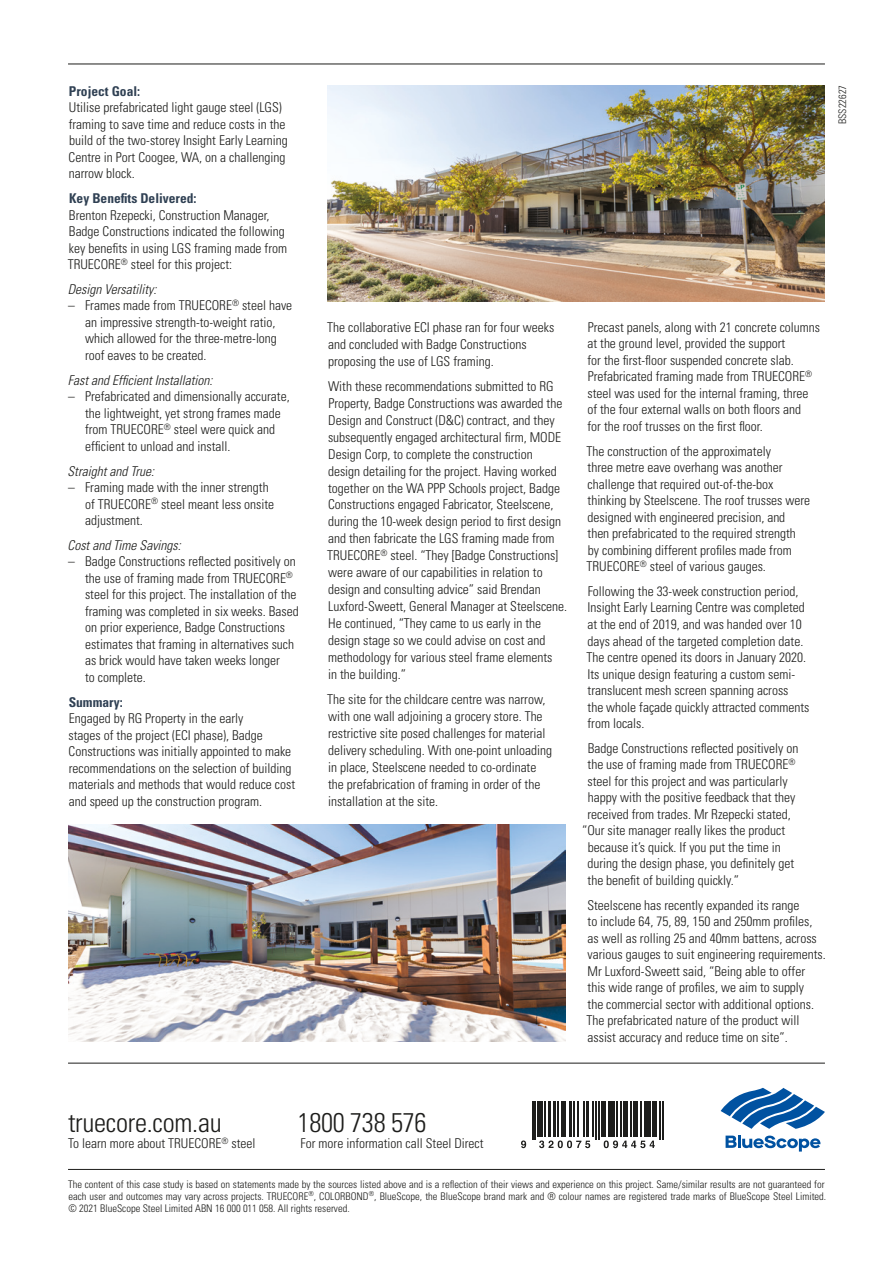
<style>
.page{position:relative;width:893px;height:1263px;background:#fff}
.page>*{position:absolute;margin:0;border:0;box-sizing:border-box;transform-origin:0 0}
.t1{font:300 condensed 27px "Univers";letter-spacing:-.01em;color:#1d1d1b}
._1__Body{font:300 condensed 13.5px/16.5px "Univers";color:#1d1d1b}
._5__Italics{font:italic 300 condensed 13.5px "Univers";color:#1d1d1b}
._3__Body_Head{font:700 condensed 13.5px "Univers";color:#2f4053}
._6__Caption{font:300 condensed 10.5px/12px "Univers";color:#1d1d1b}
</style>
<div class="page">
<hr style="left:68px;top:64px;width:757px;height:1px;background:#1d1d1b">
<hr style="left:68px;top:1169px;width:757px;height:1px;background:#1d1d1b">
<hr style="left:68px;top:1063px;width:757px;height:1px;background:#1d1d1b">
<svg style="left:721px;top:1088px;width:104px;height:41px"></svg>
<svg style="left:726px;top:1135px;width:94px;height:16px"></svg>
<img style="left:68px;top:825px;width:498px;height:217px">
<img style="left:327px;top:85px;width:498px;height:217px">
<hr style="left:532px;top:1101px;width:1px;height:39px;background:#1d1d1b">
<hr style="left:535px;top:1101px;width:1px;height:39px;background:#1d1d1b">
<div style="left:537px;top:1101px;width:6px;height:36px;background:#1d1d1b"></div>
<hr style="left:544px;top:1101px;width:2px;height:36px;background:#1d1d1b">
<hr style="left:548px;top:1101px;width:3px;height:36px;background:#1d1d1b">
<hr style="left:553px;top:1101px;width:3px;height:36px;background:#1d1d1b">
<hr style="left:557px;top:1101px;width:1px;height:36px;background:#1d1d1b">
<hr style="left:561px;top:1101px;width:4px;height:36px;background:#1d1d1b">
<hr style="left:569px;top:1101px;width:3px;height:36px;background:#1d1d1b">
<hr style="left:573px;top:1101px;width:2px;height:36px;background:#1d1d1b">
<hr style="left:578px;top:1101px;width:1px;height:36px;background:#1d1d1b">
<hr style="left:583px;top:1101px;width:2px;height:36px;background:#1d1d1b">
<hr style="left:586px;top:1101px;width:3px;height:36px;background:#1d1d1b">
<hr style="left:593px;top:1101px;width:1px;height:36px;background:#1d1d1b">
<hr style="left:596px;top:1101px;width:1px;height:39px;background:#1d1d1b">
<hr style="left:598px;top:1101px;width:2px;height:39px;background:#1d1d1b">
<hr style="left:601px;top:1101px;width:4px;height:36px;background:#1d1d1b">
<hr style="left:608px;top:1101px;width:1px;height:36px;background:#1d1d1b">
<hr style="left:611px;top:1101px;width:4px;height:36px;background:#1d1d1b">
<hr style="left:616px;top:1101px;width:2px;height:36px;background:#1d1d1b">
<hr style="left:620px;top:1101px;width:2px;height:36px;background:#1d1d1b">
<hr style="left:623px;top:1101px;width:4px;height:36px;background:#1d1d1b">
<hr style="left:630px;top:1101px;width:1px;height:36px;background:#1d1d1b">
<hr style="left:633px;top:1101px;width:4px;height:36px;background:#1d1d1b">
<hr style="left:640px;top:1101px;width:1px;height:36px;background:#1d1d1b">
<hr style="left:644px;top:1101px;width:4px;height:36px;background:#1d1d1b">
<hr style="left:650px;top:1101px;width:1px;height:36px;background:#1d1d1b">
<hr style="left:652px;top:1101px;width:4px;height:36px;background:#1d1d1b">
<hr style="left:659px;top:1101px;width:2px;height:39px;background:#1d1d1b">
<hr style="left:662px;top:1101px;width:1px;height:39px;background:#1d1d1b">
<svg style="left:521px;top:1140px;width:5px;height:8px"></svg>
<svg style="left:539px;top:1140px;width:51px;height:8px"></svg>
<svg style="left:604px;top:1140px;width:51px;height:8px"></svg>
<p class="_3__Body_Head" style="left:69px;top:83px;width:73px">Project Goal:</p>
<p class="_1__Body" style="left:69px;top:99px;width:221px">Utilise prefabricated light gauge steel (LGS) framing to save time and reduce costs in the build of the two-storey Insight Early Learning Centre in Port Coogee, WA, on a challenging narrow block.</p>
<p class="_3__Body_Head" style="left:69px;top:190px;width:129px">Key Benefits Delivered:</p>
<p class="_1__Body" style="left:68px;top:207px;width:221px">Brenton Rzepecki, Construction Manager, Badge Constructions indicated the following key benefits in using LGS framing made from TRUECORE<sup>®</sup> steel for this project:</p>
<p class="_5__Italics" style="left:68px;top:281px;width:90px">Design Versatility:</p>
<p class="_1__Body" style="left:85px;top:297px;width:209px;text-indent:-17px">– Frames made from TRUECORE<sup>®</sup> steel have an impressive strength-to-weight ratio, which allowed for the three-metre-long roof eaves to be created.</p>
<p class="_5__Italics" style="left:68px;top:372px;width:146px">Fast and Efficient Installation:</p>
<p class="_1__Body" style="left:85px;top:388px;width:206px;text-indent:-17px">– Prefabricated and dimensionally accurate, the lightweight, yet strong frames made from TRUECORE<sup>®</sup> steel were quick and efficient to unload and install.</p>
<p class="_5__Italics" style="left:68px;top:463px;width:88px">Straight and True:</p>
<p class="_1__Body" style="left:85px;top:479px;width:191px;text-indent:-17px">– Framing made with the inner strength of TRUECORE<sup>®</sup> steel meant less onsite adjustment.</p>
<p class="_5__Italics" style="left:68px;top:537px;width:115px">Cost and Time Savings:</p>
<p class="_1__Body" style="left:85px;top:553px;width:215px;text-indent:-17px">– Badge Constructions reflected positively on the use of framing made from TRUECORE<sup>® </sup>steel for this project. The installation of the framing was completed in six weeks. Based on prior experience, Badge Constructions estimates that framing in alternatives such as brick would have taken weeks longer<br>to complete.</p>
<p class="_3__Body_Head" style="left:69px;top:694px;width:55px">Summary:</p>
<p class="_1__Body" style="left:69px;top:710px;width:228px">Engaged by RG Property in the early<br>stages of the project (ECI phase), Badge Constructions was initially appointed to make recommendations on the selection of building materials and methods that would reduce cost and speed up the construction program.</p>
<p class="_6__Caption" style="left:836px;top:124px;width:41px;rotate:-90deg">BSS22627</p>
<p class="_1__Body" style="left:327px;top:318px;width:229px;line-height:17px">The collaborative ECI phase ran for four weeks and concluded with Badge Constructions proposing the use of LGS framing.</p>
<p class="_1__Body" style="left:327px;top:378px;width:242px;line-height:17px">With these recommendations submitted to RG Property, Badge Constructions was awarded the Design and Construct (D&amp;C) contract, and they subsequently engaged architectural firm, MODE Design Corp, to complete the construction design detailing for the project. Having worked together on the WA PPP Schools project, Badge Constructions engaged Fabricator, Steelscene, during the 10-week design period to first design and then fabricate the LGS framing made from TRUECORE<sup>®</sup> steel. “They [Badge Constructions] were aware of our capabilities in relation to design and consulting advice” said Brendan Luxford-Sweett, General Manager at Steelscene.<br>He continued, “They came to us early in the design stage so we could advise on cost and methodology for various steel frame elements<br>in the building.”</p>
<p class="_1__Body" style="left:327px;top:691px;width:227px;line-height:17px">The site for the childcare centre was narrow, with one wall adjoining a grocery store. The restrictive site posed challenges for material delivery scheduling. With one-point unloading in place, Steelscene needed to co-ordinate the prefabrication of framing in order of the installation at the site.</p>
<p class="_1__Body" style="left:587px;top:319px;width:234px">Precast panels, along with 21 concrete columns at the ground level, provided the support<br>for the first-floor suspended concrete slab.<br>Prefabricated framing made from TRUECORE<sup>® </sup>steel was used for the internal framing, three of the four external walls on both floors and<br>for the roof trusses on the first floor.</p>
<p class="_1__Body" style="left:586px;top:443px;width:225px">The construction of the approximately<br>three metre eave overhang was another challenge that required out-of-the-box thinking by Steelscene. The roof trusses were designed with engineered precision, and<br>then prefabricated to the required strength<br>by combining different profiles made from TRUECORE<sup>®</sup> steel of various gauges.</p>
<p class="_1__Body" style="left:586px;top:583px;width:224px">Following the 33-week construction period, Insight Early Learning Centre was completed at the end of 2019, and was handed over 10 days ahead of the targeted completion date.<br>The centre opened its doors in January 2020.<br>Its unique design featuring a custom semi&shy;translucent mesh screen spanning across<br>the whole façade quickly attracted comments from locals.</p>
<p class="_1__Body" style="left:588px;top:740px;width:212px">Badge Constructions reflected positively on</p>
<p class="_1__Body" style="left:588px;top:756px;width:209px">the use of framing made from TRUECORE<sup>®</sup></p>
<p class="_1__Body" style="left:587px;top:773px;width:202px">steel for this project and was particularly</p>
<p class="_1__Body" style="left:588px;top:789px;width:209px">happy with the positive feedback that they</p>
<p class="_1__Body" style="left:587px;top:806px;width:205px">received from trades. Mr Rzepecki stated,</p>
<p class="_1__Body" style="left:582px;top:822px;width:205px">“Our site manager really likes the product</p>
<p class="_1__Body" style="left:588px;top:839px;width:194px">because it’s quick. If you put the time in</p>
<p class="_1__Body" style="left:587px;top:855px;width:208px">during the design phase, you definitely get</p>
<p class="_1__Body" style="left:588px;top:872px;width:153px">the benefit of building quickly.”</p>
<p class="_1__Body" style="left:586px;top:897px;width:241px">Steelscene has recently expanded its range<br>to include 64, 75, 89, 150 and 250mm profiles, as well as rolling 25 and 40mm battens, across various gauges to suit engineering requirements.<br>Mr Luxford-Sweett said, “Being able to offer<br>this wide range of profiles, we aim to supply<br>the commercial sector with additional options.<br>The prefabricated nature of the product will assist accuracy and reduce time on site”.</p>
<h1 class="t1" style="left:298px;top:1106px;width:130px">1800 738 576</h1>
<p class="_1__Body" style="left:301px;top:1135px;width:184px">For more information call Steel Direct</p>
<p class="_6__Caption" style="left:68px;top:1178px;width:759px">The content of this case study is based on statements made by the sources listed above and is a reflection of their views and experience on this project. Same/similar results are not guaranteed for each user and outcomes may vary across projects. TRUECORE<sup>®</sup>, COLORBOND<sup>®</sup>, BlueScope, the BlueScope brand mark and ® colour names are registered trade marks of BlueScope Steel Limited. © 2021 BlueScope Steel Limited ABN 16 000 011 058. All rights reserved.</p>
<h1 class="t1" style="left:68px;top:1106px;width:155px">truecore.com.au</h1>
<p class="_1__Body" style="left:68px;top:1135px;width:189px">To learn more about TRUECORE<sup>®</sup> steel</p>
</div>
